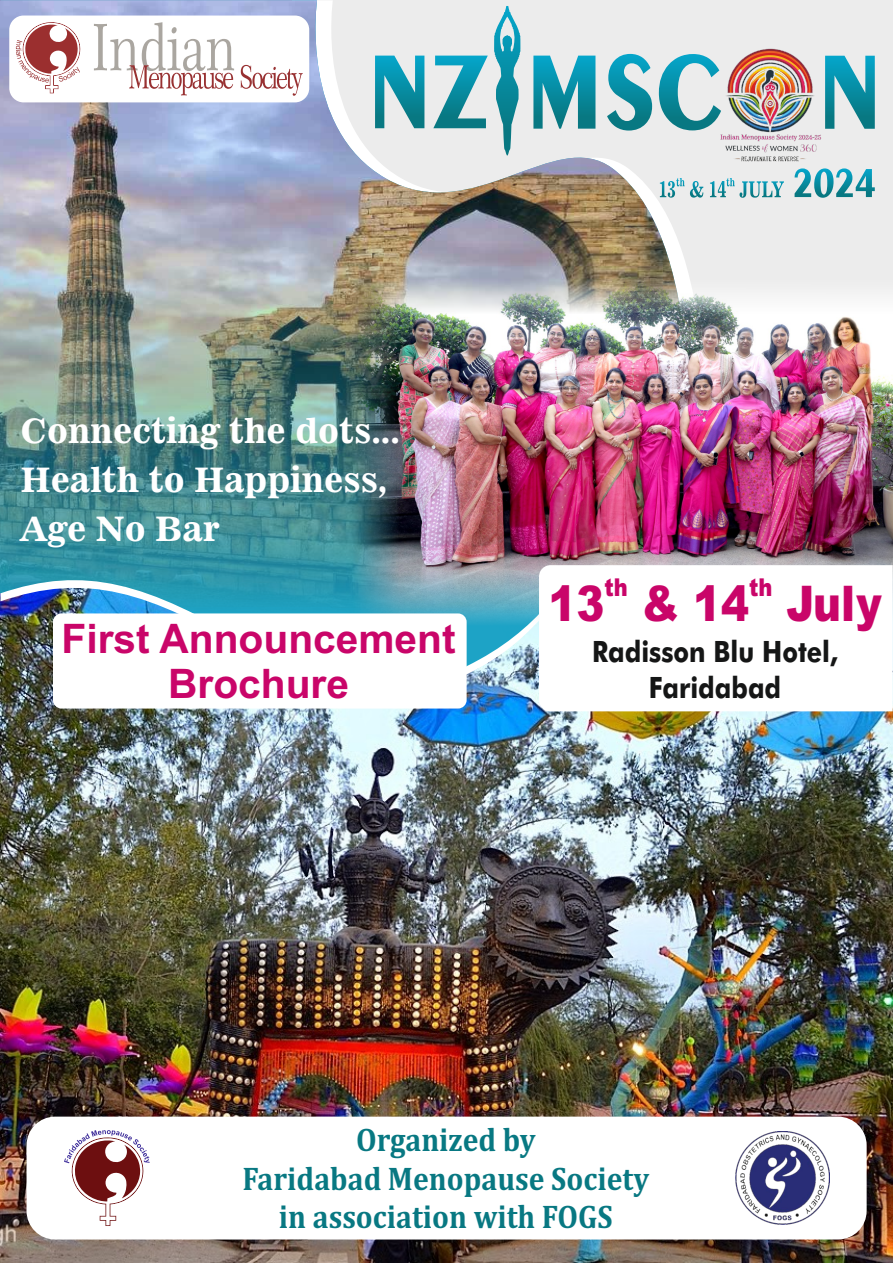
<style>
.page{position:relative;width:893px;height:1263px;background:#fff}
.page>*{position:absolute;margin:0;border:0;box-sizing:border-box;transform-origin:0 0}
.t1{font:900 49.2px "Arial";color:#c90569;scale:.85 1}
.t2{font:700 40.65px/45.5px "Arial";color:#c90569;text-align:center}
.t3{font:33.9px/49.1px "News 701 BT Bold A";color:#fff}
.t4{font:700 33.15px/38.8px "Cambria";color:#087882;text-align:center;scale:.9 1}
.t5{font:700 29.4px/35.2px "Futura BT";color:#151616;text-align:center;scale:.86 1}
.t6{font:900 24.6px "Arial";color:#c90569;scale:.85 1}
</style>
<div class="page">
<img style="left:0;top:717px;width:893px;height:546px">
<img style="left:0;top:0;width:737px;height:709px">
<img style="left:352px;top:237px;width:541px;height:388px">
<div style="left:9px;top:16px;width:300px;height:86px;background:#fff;border-radius:14px"></div>
<svg style="left:539px;top:565px;width:354px;height:146px"></svg>
<div style="left:27px;top:1116px;width:840px;height:123px;background:#fff;border-radius:29px"></div>
<svg style="left:64px;top:1130px;width:86px;height:96px"></svg>
<img style="left:736px;top:1131px;width:93px;height:94px">
<svg style="left:94px;top:22px;width:209px;height:74px"></svg>
<svg style="left:16px;top:22px;width:65px;height:71px"></svg>
<div style="left:53px;top:613px;width:414px;height:95px;background:#fff;border-radius:9px"></div>
<svg style="left:494px;top:6px;width:26px;height:149px;background:#72b9c4"></svg>
<svg style="left:659px;top:54px;width:43px;height:76px;background:#7ebdc7"></svg>
<svg style="left:607px;top:54px;width:45px;height:77px;background:#6cb5c1"></svg>
<svg style="left:533px;top:56px;width:62px;height:73px;background:#4da9b8"></svg>
<svg style="left:838px;top:56px;width:37px;height:73px;background:#5eb1be"></svg>
<svg style="left:375px;top:56px;width:113px;height:72px;background:#70b8c4"></svg>
<svg style="left:795px;top:168px;width:80px;height:30px;background:#7ebdc7"></svg>
<img style="left:702px;top:35px;width:136px;height:135px">
<svg style="left:658px;top:177px;width:126px;height:21px;background:#b3d3d8"></svg>
<p class="t3" style="left:21px;top:409px;width:381px">Connecting the dots...<br>Health to Happiness,<br>Age No Bar</p>
<p class="t2" style="left:62px;top:619px;width:396px">First Announcement<br>Brochure</p>
<p class="t6" style="left:604px;top:578px;width:29px">th</p>
<p class="t6" style="left:749px;top:578px;width:29px">th</p>
<h1 class="t1" style="left:548px;top:585px;width:394px">13 &amp; 14 July</h1>
<p class="t5" style="left:592px;top:637px;width:287px">Radisson Blu Hotel,<br>Faridabad</p>
<p class="t4" style="left:243px;top:1122px;width:453px">Organized by<br>Faridabad Menopause Society in association with FOGS</p>
</div>
